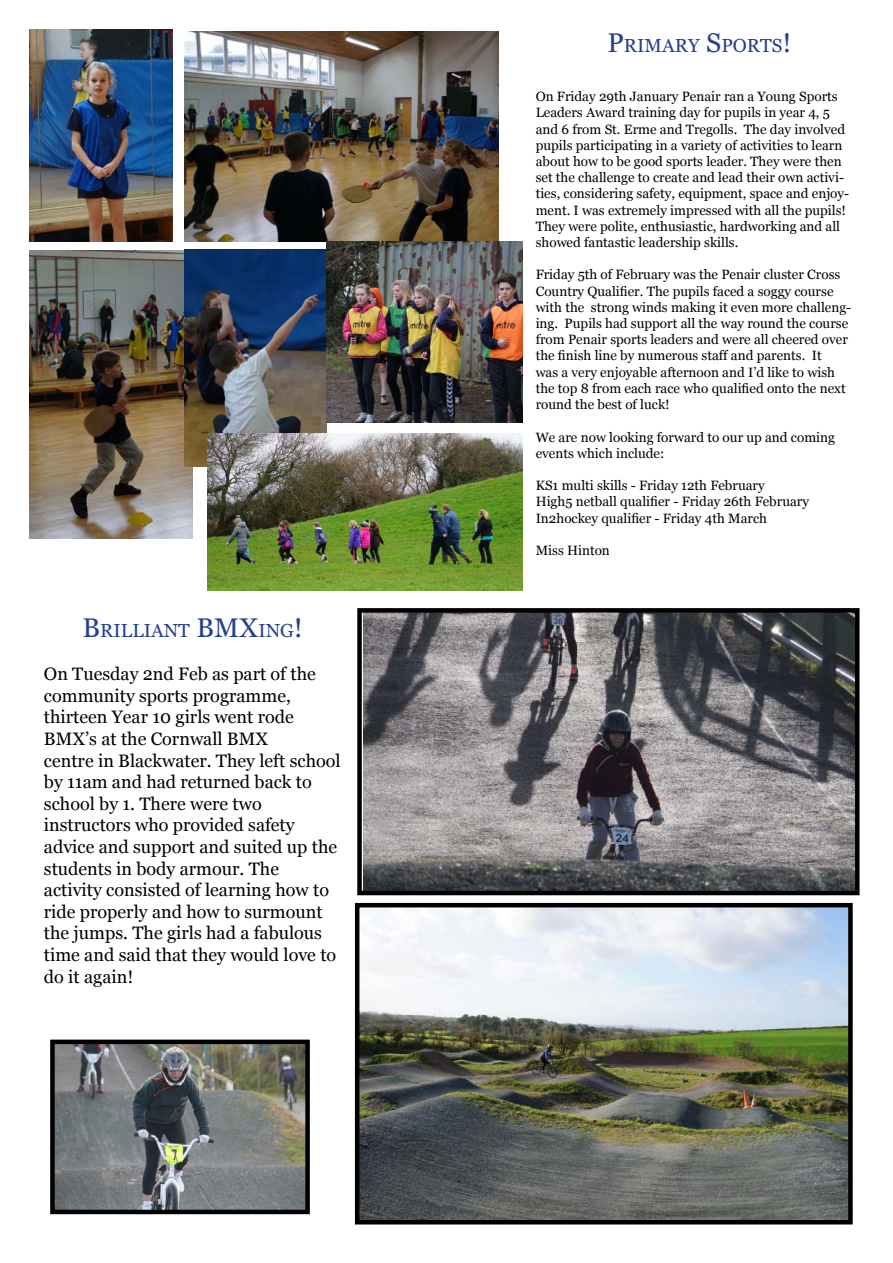
<style>
.page{position:relative;width:893px;height:1263px;background:#fff}
.page>*{position:absolute;margin:0;border:0;box-sizing:border-box;transform-origin:0 0}
.t1{font:18.9px "Georgia";color:#25408f}
.t2{font:18px/21.6px "Georgia";color:#000}
.t3{font:13.5px/16.2px "Georgia";color:#000}
.s1{font-size:27px}
</style>
<div class="page">
<img style="left:184px;top:32px;width:315px;height:209px">
<img style="left:30px;top:251px;width:163px;height:287px">
<img style="left:30px;top:30px;width:142px;height:211px">
<img style="left:184px;top:249px;width:142px;height:217px">
<img style="left:55px;top:1044px;width:250px;height:165px">
<div style="left:50px;top:1039px;width:260px;height:175px;border:4px solid #000"></div>
<img style="left:360px;top:908px;width:488px;height:311px">
<div style="left:355px;top:903px;width:498px;height:321px;border:4px solid #000"></div>
<img style="left:364px;top:613px;width:490px;height:277px">
<div style="left:357px;top:608px;width:502px;height:287px;border:4px solid #000"></div>
<img style="left:208px;top:433px;width:314px;height:157px">
<img style="left:326px;top:241px;width:196px;height:182px">
<h1 class="t1" style="left:83px;top:619px;width:222px"><span class="s1">B</span>RILLIANT <span class="s1">BMX</span>ING<span class="s1">!</span></h1>
<p class="t2" style="left:44px;top:664px;width:298px">On Tuesday 2nd Feb as part of the community sports programme, thirteen Year 10 girls went rode<br>BMX’s at the Cornwall BMX<br>centre in Blackwater. They left school by 11am and had returned back to school by 1. There were two instructors who provided safety advice and support and suited up the students in body armour. The activity consisted of learning how to ride properly and how to surmount the jumps. The girls had a fabulous time and said that they would love to do it again!</p>
<h1 class="t1" style="left:607px;top:34px;width:185px"><span class="s1">P</span>RIMARY <span class="s1">S</span>PORTS<span class="s1">!</span></h1>
<p class="t3" style="left:536px;top:89px;width:315px">On Friday 29th January Penair ran a Young Sports Leaders Award training day for pupils in year 4, 5 and 6 from St. Erme and Tregolls. The day involved pupils participating in a variety of activities to learn about how to be good sports leader. They were then set the challenge to create and lead their own activi&shy;ties, considering safety, equipment, space and enjoy&shy;ment. I was extremely impressed with all the pupils!<br>They were polite, enthusiastic, hardworking and all showed fantastic leadership skills.</p>
<p class="t3" style="left:536px;top:267px;width:317px">Friday 5th of February was the Penair cluster Cross Country Qualifier. The pupils faced a soggy course with the strong winds making it even more challeng&shy;ing. Pupils had support all the way round the course from Penair sports leaders and were all cheered over the finish line by numerous staff and parents. It<br>was a very enjoyable afternoon and I’d like to wish the top 8 from each race who qualified onto the next round the best of luck!</p>
<p class="t3" style="left:536px;top:429px;width:301px">We are now looking forward to our up and coming events which include:</p>
<p class="t3" style="left:536px;top:478px;width:275px">KS1 multi skills - Friday 12th February<br>High5 netball qualifier - Friday 26th February<br>In2hockey qualifier - Friday 4th March</p>
<p class="t3" style="left:536px;top:542px;width:76px">Miss Hinton</p>
</div>
